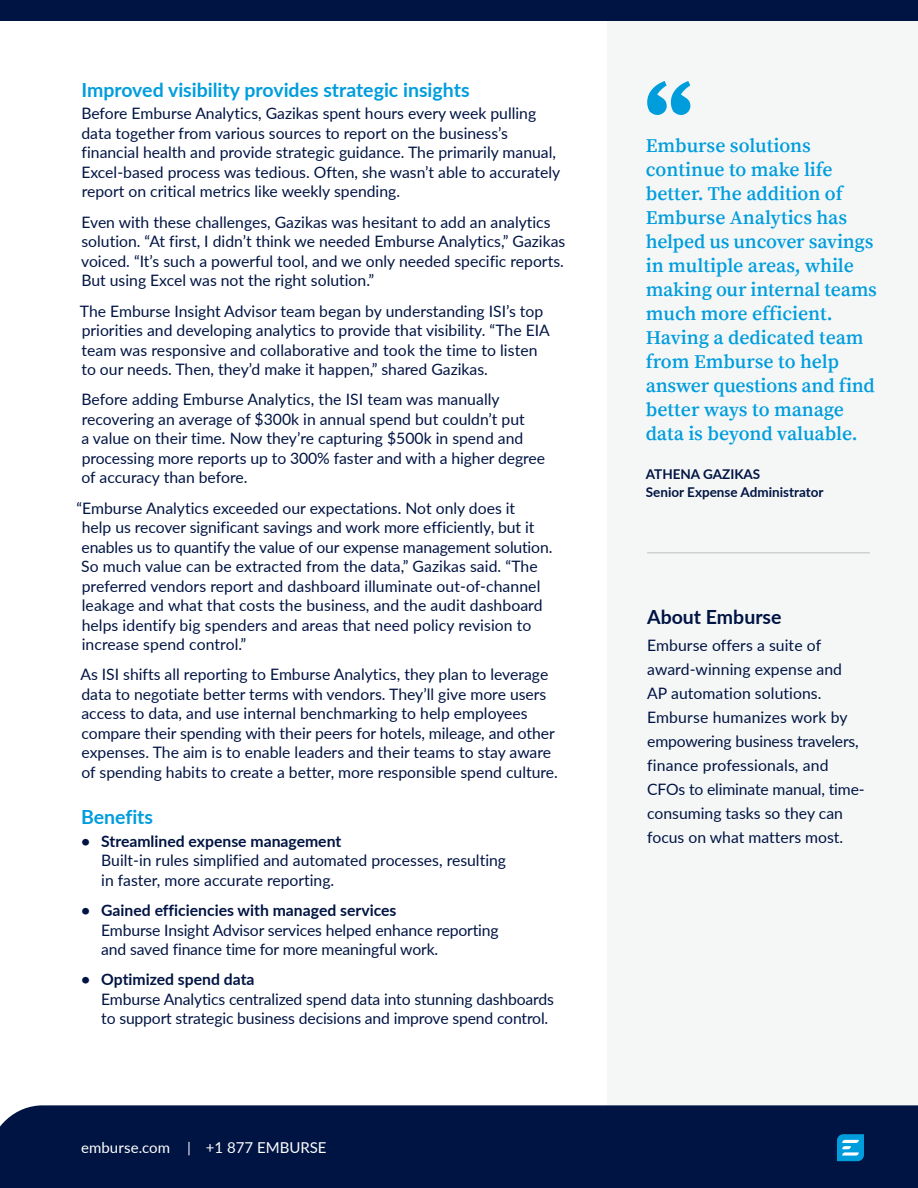
<style>
.page{position:relative;width:918px;height:1188px;background:#fff}
.page>*{position:absolute;margin:0;border:0;box-sizing:border-box;transform-origin:0 0}
.serif_quote{font:600 19.5px/24px "Source Serif Pro";color:#009ddd}
.t1{font:700 19.5px "Lato";color:#009ddd}
.t2{font:700 19.5px "Lato";color:#001443}
.body_copy{font:15.75px/19.5px "Lato";color:#001443}
.t3{font:15px "Lato";color:#fff}
.serif_quote-2{font:700 13.5px/18px "Lato";color:#001443}
.s1{font-weight:700}
.s2{font-family:"Minion Pro";font-size:13.5px}
</style>
<div class="page">
<div style="left:608px;top:0;width:310px;height:1115px;background:#f5f7f7"></div>
<hr style="left:647px;top:552px;width:223px;height:2px;background:#cfd2d2">
<div style="left:0;top:0;width:918px;height:21px;background:#001443"></div>
<div style="left:0;top:1105px;width:918px;height:83px;background:#001443"></div>
<svg style="left:837px;top:1134px;width:27px;height:27px"></svg>
<svg style="left:647px;top:81px;width:43px;height:34px"></svg>
<p class="t1" style="left:81px;top:75px;width:390px">Improved visibility provides strategic insights</p>
<p class="body_copy" style="left:81px;top:103px;width:480px">Before Emburse Analytics, Gazikas spent hours every week pulling data together from various sources to report on the business’s financial health and provide strategic guidance. The primarily manual, Excel-based process was tedious. Often, she wasn’t able to accurately report on critical metrics like weekly spending.</p>
<p class="body_copy" style="left:81px;top:212px;width:486px">Even with these challenges, Gazikas was hesitant to add an analytics solution. “At first, I didn’t think we needed Emburse Analytics,” Gazikas voiced. “It’s such a powerful tool, and we only needed specific reports.<br>But using Excel was not the right solution.”</p>
<p class="body_copy" style="left:80px;top:300px;width:471px">The Emburse Insight Advisor team began by understanding ISI’s top priorities and developing analytics to provide that visibility. “The EIA team was responsive and collaborative and took the time to listen to our needs. Then, they’d make it happen,” shared Gazikas.</p>
<p class="body_copy" style="left:81px;top:389px;width:465px">Before adding Emburse Analytics, the ISI team was manually recovering an average of $300k in annual spend but couldn’t put<br>a value on their time. Now they’re capturing $500k in spend and processing more reports up to 300% faster and with a higher degree of accuracy than before.</p>
<p class="body_copy" style="left:81px;top:498px;width:473px;text-indent:-5px">“Emburse Analytics exceeded our expectations. Not only does it<br>help us recover significant savings and work more efficiently, but it enables us to quantify the value of our expense management solution.<br>So much value can be extracted from the data,” Gazikas said. “The preferred vendors report and dashboard illuminate out-of-channel leakage and what that costs the business, and the audit dashboard helps identify big spenders and areas that need policy revision to increase spend control.”</p>
<p class="body_copy" style="left:80px;top:664px;width:479px">As ISI shifts all reporting to Emburse Analytics, they plan to leverage data to negotiate better terms with vendors. They’ll give more users access to data, and use internal benchmarking to help employees compare their spending with their peers for hotels, mileage, and other expenses. The aim is to enable leaders and their teams to stay aware of spending habits to create a better, more responsible spend culture.</p>
<p class="t1" style="left:81px;top:803px;width:74px">Benefits</p>
<p class="body_copy" style="left:101px;top:831px;width:406px;text-indent:-20px"><span class="s1">• Streamlined expense management<br></span>Built-in rules simplified and automated processes, resulting in faster, more accurate reporting.</p>
<p class="body_copy" style="left:101px;top:900px;width:399px;text-indent:-20px"><span class="s1">• Gained efficiencies with managed services<br></span>Emburse Insight Advisor services helped enhance reporting and saved finance time for more meaningful work.</p>
<p class="body_copy" style="left:101px;top:969px;width:454px;text-indent:-20px"><span class="s1">• Optimized spend data<br></span>Emburse Analytics centralized spend data into stunning dashboards to support strategic business decisions and improve spend control.</p>
<p class="t3" style="left:81px;top:1137px;width:247px">emburse.com <span class="s2">|</span> +1 877 EMBURSE</p>
<p class="serif_quote" style="left:646px;top:135px;width:233px">Emburse solutions continue to make life better. The addition of<br>Emburse Analytics has helped us uncover savings in multiple areas, while making our internal teams much more efficient.<br>Having a dedicated team from Emburse to help answer questions and find better ways to manage data is beyond valuable.</p>
<p class="serif_quote-2" style="left:646px;top:464px;width:179px">ATHENA GAZIKAS<br>Senior Expense Administrator</p>
<p class="t2" style="left:647px;top:602px;width:136px">About Emburse</p>
<p class="body_copy" style="left:647px;top:633px;width:219px;line-height:24px">Emburse offers a suite of award-winning expense and<br>AP automation solutions.<br>Emburse humanizes work by empowering business travelers, finance professionals, and<br>CFOs to eliminate manual, time&shy;consuming tasks so they can focus on what matters most.</p>
</div>
